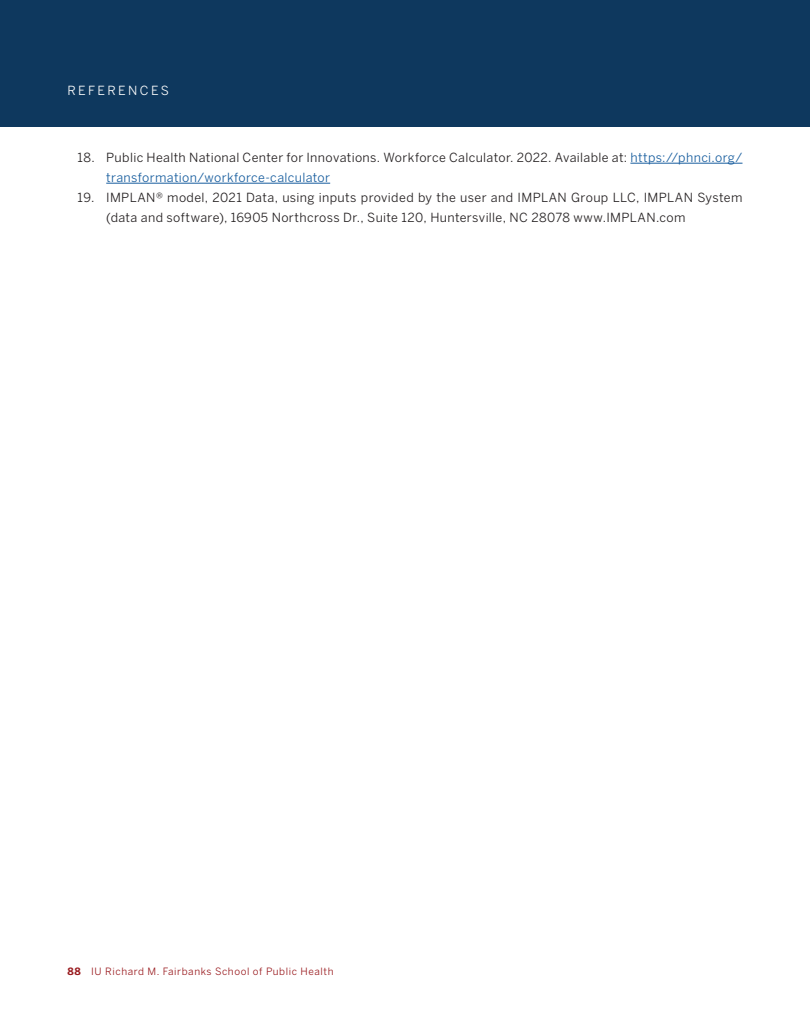
<style>
.page{position:relative;width:810px;height:1035px;background:#fff}
.page>*{position:absolute;margin:0;border:0;box-sizing:border-box;transform-origin:0 0}
.t1{font:12.5px/20px "Benton Sans";letter-spacing:.03em;color:#231f20}
.t2{font:12.5px "Benton Sans";letter-spacing:.19em;color:#fff}
.t3{font:10px "Benton Sans";letter-spacing:.06em;color:#991a1e}
.s1{color:#175d9e}
.s2{font-weight:700}
</style>
<div class="page">
<div style="left:0;top:0;width:788px;height:127px;background:#0e385e"></div>
<div style="left:788px;top:0;width:22px;height:127px;background:#0e385e"></div>
<hr style="left:630px;top:163px;width:113px;height:1px;background:#175d9e">
<hr style="left:106px;top:183px;width:224px;height:1px;background:#175d9e">
<p class="t2" style="left:68px;top:83px;width:103px">REFERENCES</p>
<p class="t1" style="left:106px;top:147px;width:638px;text-indent:-29px">18. Public Health National Center for Innovations. Workforce Calculator. 2022. Available at: <span class="s1">https://phnci.org/ transformation/workforce-calculator</span></p>
<p class="t1" style="left:106px;top:187px;width:638px;text-indent:-29px">19. IMPLAN® model, 2021 Data, using inputs provided by the user and IMPLAN Group LLC, IMPLAN System (data and software), 16905 Northcross Dr., Suite 120, Huntersville, NC 28078 www.IMPLAN.com</p>
<p class="t3" style="left:68px;top:966px;width:268px"><span class="s2">88</span> IU Richard M. Fairbanks School of Public Health</p>
</div>
